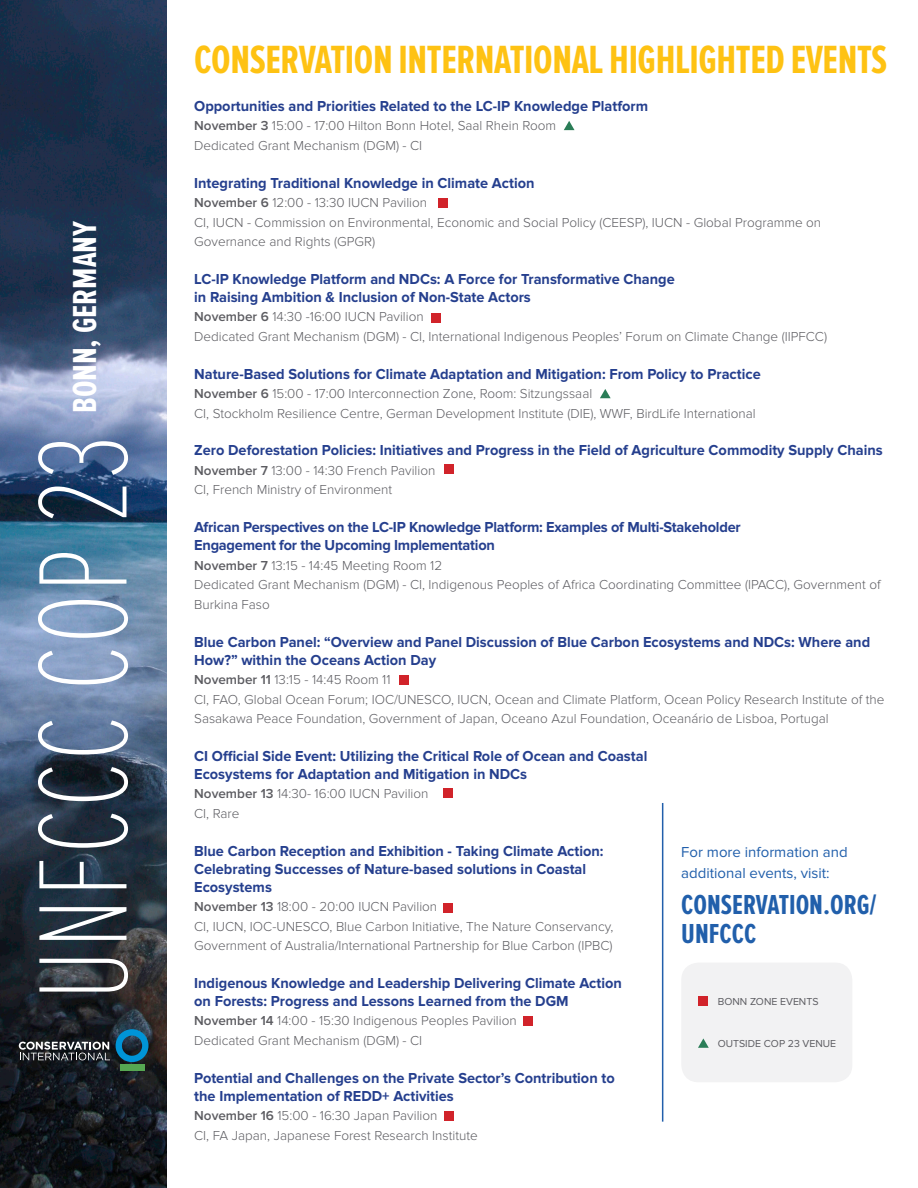
<style>
.page{position:relative;width:918px;height:1188px;background:#fff}
.page>*{position:absolute;margin:0;border:0;box-sizing:border-box;transform-origin:0 0}
.Title_1__CI{font:100 130.5px "Proxima Nova Ex Cn";color:#fff}
.Title_2__CI{font:700 40.8px "Proxima Nova Ex Cn";letter-spacing:-.01em;color:#fec213}
.Title_2__CI-2{font:700 34.5px "Proxima Nova Ex Cn";color:#fff}
.Title_2__CI-3{font:700 28.5px "Proxima Nova Ex Cn";color:#215fab}
.Event_Title{font:700 15px/18px "Proxima Nova";color:#253f8e}
.Title_2__CI-4{font:15px "Proxima Nova";color:#215fab}
.Event_Details{font:300 13.5px/19.5px "Proxima Nova";color:#5c5c61}
.Photo_Credit__CI{font:10.5px "Proxima Nova";color:#5c5c61}
.s1{font-weight:600}
</style>
<div class="page">
<img style="left:0;top:0;width:166px;height:1188px">
<svg style="left:19px;top:1042px;width:91px;height:18px;background:#606366"></svg>
<svg style="left:116px;top:1029px;width:32px;height:33px"></svg>
<div style="left:120px;top:1064px;width:24px;height:7px;background:#56a752"></div>
<hr style="left:662px;top:803px;width:1px;height:319px;background:#215fab">
<div style="left:438px;top:198px;width:9px;height:9px;background:#d1232a"></div>
<div style="left:432px;top:313px;width:9px;height:10px;background:#d1232a"></div>
<div style="left:444px;top:464px;width:9px;height:9px;background:#d1232a"></div>
<div style="left:399px;top:675px;width:9px;height:9px;background:#d1232a"></div>
<div style="left:444px;top:789px;width:9px;height:9px;background:#d1232a"></div>
<div style="left:444px;top:904px;width:9px;height:9px;background:#d1232a"></div>
<div style="left:444px;top:1111px;width:9px;height:9px;background:#d1232a"></div>
<div style="left:524px;top:1016px;width:9px;height:10px;background:#d1232a"></div>
<svg style="left:564px;top:121px;width:11px;height:9px"></svg>
<svg style="left:600px;top:389px;width:11px;height:9px"></svg>
<div style="left:681px;top:963px;width:171px;height:119px;background:#f2f2f3;border-radius:17px"></div>
<div style="left:698px;top:996px;width:9px;height:9px;background:#d1232a"></div>
<svg style="left:698px;top:1038px;width:11px;height:10px"></svg>
<p class="Title_2__CI-2" style="left:66px;top:413px;width:194px;rotate:-90deg">BONN, GERMANY</p>
<p class="Title_1__CI" style="left:11px;top:1001px;width:568px;rotate:-90deg">UNFCCC COP 23</p>
<p class="Title_2__CI" style="left:194px;top:37px;width:695px">CONSERVATION INTERNATIONAL HIGHLIGHTED EVENTS</p>
<p class="Event_Title" style="left:194px;top:97px;width:455px">Opportunities and Priorities Related to the LC-IP Knowledge Platform</p>
<p class="Event_Details" style="left:194px;top:116px;width:364px"><span class="s1">November 3</span> 15:00 - 17:00 Hilton Bonn Hotel, Saal Rhein Room</p>
<p class="Event_Details" style="left:194px;top:136px;width:229px">Dedicated Grant Mechanism (DGM) - CI</p>
<p class="Event_Title" style="left:194px;top:174px;width:342px">Integrating Traditional Knowledge in Climate Action</p>
<p class="Event_Details" style="left:194px;top:193px;width:234px"><span class="s1">November 6</span> 12:00 - 13:30 IUCN Pavilion</p>
<p class="Event_Details" style="left:194px;top:212px;width:629px">CI, IUCN - Commission on Environmental, Economic and Social Policy (CEESP), IUCN - Global Programme on<br>Governance and Rights (GPGR)</p>
<p class="Event_Title" style="left:194px;top:270px;width:482px">LC-IP Knowledge Platform and NDCs: A Force for Transformative Change</p>
<p class="Event_Title" style="left:194px;top:288px;width:338px">in Raising Ambition &amp; Inclusion of Non-State Actors</p>
<p class="Event_Details" style="left:194px;top:307px;width:231px"><span class="s1">November 6</span> 14:30 -16:00 IUCN Pavilion</p>
<p class="Event_Details" style="left:194px;top:327px;width:634px">Dedicated Grant Mechanism (DGM) - CI, International Indigenous Peoples’ Forum on Climate Change (IIPFCC)</p>
<p class="Event_Title" style="left:194px;top:365px;width:568px">Nature-Based Solutions for Climate Adaptation and Mitigation: From Policy to Practice</p>
<p class="Event_Details" style="left:194px;top:384px;width:400px"><span class="s1">November 6</span> 15:00 - 17:00 Interconnection Zone, Room: Sitzungssaal</p>
<p class="Event_Details" style="left:194px;top:404px;width:563px">CI, Stockholm Resilience Centre, German Development Institute (DIE), WWF, BirdLife International</p>
<p class="Event_Title" style="left:194px;top:442px;width:690px">Zero Deforestation Policies: Initiatives and Progress in the Field of Agriculture Commodity Supply Chains</p>
<p class="Event_Details" style="left:194px;top:461px;width:243px"><span class="s1">November 7</span> 13:00 - 14:30 French Pavilion</p>
<p class="Event_Details" style="left:194px;top:480px;width:200px">CI, French Ministry of Environment</p>
<p class="Event_Title" style="left:194px;top:519px;width:548px">African Perspectives on the LC-IP Knowledge Platform: Examples of Multi-Stakeholder</p>
<p class="Event_Title" style="left:194px;top:537px;width:302px">Engagement for the Upcoming Implementation</p>
<p class="Event_Details" style="left:194px;top:556px;width:250px"><span class="s1">November 7</span> 13:15 - 14:45 Meeting Room 12</p>
<p class="Event_Details" style="left:194px;top:575px;width:688px">Dedicated Grant Mechanism (DGM) - CI, Indigenous Peoples of Africa Coordinating Committee (IPACC), Government of<br>Burkina Faso</p>
<p class="Event_Title" style="left:194px;top:633px;width:678px">Blue Carbon Panel: “Overview and Panel Discussion of Blue Carbon Ecosystems and NDCs: Where and<br>How?” within the Oceans Action Day</p>
<p class="Event_Details" style="left:194px;top:670px;width:198px"><span class="s1">November 11</span> 13:15 - 14:45 Room 11</p>
<p class="Event_Details" style="left:194px;top:689px;width:692px">CI, FAO, Global Ocean Forum; IOC/UNESCO, IUCN, Ocean and Climate Platform, Ocean Policy Research Institute of the<br>Sasakawa Peace Foundation, Government of Japan, Oceano Azul Foundation, Oceanário de Lisboa, Portugal</p>
<p class="Event_Title" style="left:194px;top:747px;width:455px">CI Official Side Event: Utilizing the Critical Role of Ocean and Coastal</p>
<p class="Event_Title" style="left:194px;top:765px;width:334px">Ecosystems for Adaptation and Mitigation in NDCs</p>
<p class="Event_Details" style="left:194px;top:784px;width:236px"><span class="s1">November 13</span> 14:30- 16:00 IUCN Pavilion</p>
<p class="Event_Details" style="left:194px;top:804px;width:47px">CI, Rare</p>
<p class="Event_Title" style="left:194px;top:842px;width:411px">Blue Carbon Reception and Exhibition - Taking Climate Action:<br>Celebrating Successes of Nature-based solutions in Coastal<br>Ecosystems</p>
<p class="Event_Details" style="left:194px;top:897px;width:245px"><span class="s1">November 13</span> 18:00 - 20:00 IUCN Pavilion</p>
<p class="Event_Details" style="left:194px;top:917px;width:421px">CI, IUCN, IOC-UNESCO, Blue Carbon Initiative, The Nature Conservancy,<br>Government of Australia/International Partnership for Blue Carbon (IPBC)</p>
<p class="Event_Title" style="left:194px;top:974px;width:429px">Indigenous Knowledge and Leadership Delivering Climate Action on Forests: Progress and Lessons Learned from the DGM</p>
<p class="Event_Details" style="left:194px;top:1011px;width:324px"><span class="s1">November 14</span> 14:00 - 15:30 Indigenous Peoples Pavilion</p>
<p class="Event_Details" style="left:194px;top:1031px;width:229px">Dedicated Grant Mechanism (DGM) - CI</p>
<p class="Event_Title" style="left:194px;top:1069px;width:422px">Potential and Challenges on the Private Sector’s Contribution to the Implementation of REDD+ Activities</p>
<p class="Event_Details" style="left:194px;top:1106px;width:245px"><span class="s1">November 16</span> 15:00 - 16:30 Japan Pavilion</p>
<p class="Event_Details" style="left:194px;top:1126px;width:285px">CI, FA Japan, Japanese Forest Research Institute</p>
<p class="Title_2__CI-4" style="left:681px;top:844px;width:168px">For more information and</p>
<p class="Title_2__CI-4" style="left:681px;top:865px;width:150px">additional events, visit:</p>
<p class="Title_2__CI-3" style="left:681px;top:889px;width:196px">CONSERVATION.ORG/</p>
<p class="Title_2__CI-3" style="left:681px;top:917px;width:76px">UNFCCC</p>
<p class="Photo_Credit__CI" style="left:718px;top:995px;width:102px">BONN ZONE EVENTS</p>
<p class="Photo_Credit__CI" style="left:718px;top:1038px;width:120px">OUTSIDE COP 23 VENUE</p>
</div>
